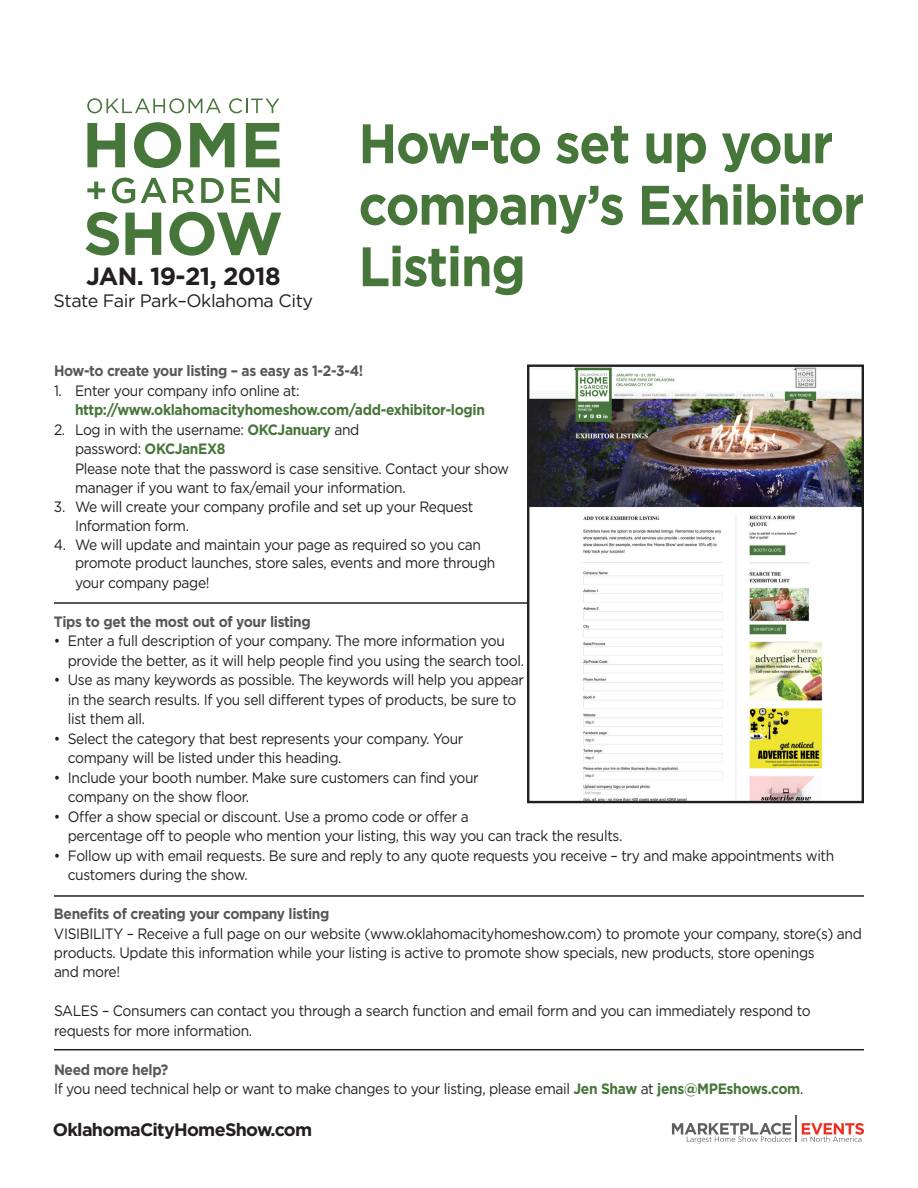
<style>
.page{position:relative;width:918px;height:1188px;background:#fff}
.page>*{position:absolute;margin:0;border:0;box-sizing:border-box;transform-origin:0 0}
.t1{font:700 55.5px/61.5px "Gotham";letter-spacing:-.025em;color:#47763a;scale:.92 1}
.t2{font:700 24.75px "Gotham";letter-spacing:-.025em;color:#231f20}
.t3{font:18px "Gotham";letter-spacing:-.025em;color:#231f20}
.t4{font:700 18px "Gotham";letter-spacing:-.04em;color:#231f20}
.t5{font:15px/19.5px "Gotham";letter-spacing:-.025em;color:#231f20;scale:.92 1}
.t6{font:700 15px "Gotham";letter-spacing:-.025em;color:#57585a;scale:.92 1}
.t7{font:700 15px "Gotham";letter-spacing:-.025em;color:#47763a;scale:.92 1}
.s1{font-weight:700;color:#47763a}
.s2{font-weight:700;color:#57585a}
</style>
<div class="page">
<hr style="left:54px;top:602px;width:494px;height:2px;background:#231f20">
<hr style="left:54px;top:895px;width:810px;height:2px;background:#231f20">
<hr style="left:54px;top:1049px;width:810px;height:1px;background:#231f20">
<svg style="left:672px;top:1115px;width:192px;height:28px"></svg>
<svg style="left:87px;top:98px;width:134px;height:15px"></svg>
<svg style="left:229px;top:98px;width:50px;height:15px"></svg>
<svg style="left:87px;top:123px;width:38px;height:44px"></svg>
<svg style="left:134px;top:122px;width:47px;height:46px"></svg>
<svg style="left:190px;top:123px;width:44px;height:44px"></svg>
<svg style="left:246px;top:123px;width:34px;height:44px"></svg>
<svg style="left:87px;top:182px;width:18px;height:17px"></svg>
<svg style="left:112px;top:178px;width:23px;height:25px"></svg>
<svg style="left:141px;top:178px;width:26px;height:25px"></svg>
<svg style="left:173px;top:178px;width:21px;height:25px"></svg>
<svg style="left:201px;top:178px;width:23px;height:25px"></svg>
<svg style="left:231px;top:178px;width:19px;height:25px"></svg>
<svg style="left:258px;top:178px;width:22px;height:25px"></svg>
<svg style="left:86px;top:212px;width:33px;height:44px"></svg>
<svg style="left:125px;top:213px;width:36px;height:42px"></svg>
<svg style="left:169px;top:212px;width:112px;height:44px"></svg>
<img style="left:530px;top:367px;width:331px;height:433px">
<div style="left:527px;top:364px;width:337px;height:439px;border:2px solid #231f20"></div>
<h2 class="t2" style="left:86px;top:260px;width:196px">JAN. 19-21, 2018</h2>
<p class="t3" style="left:54px;top:289px;width:261px">State Fair Park–Oklahoma City</p>
<h1 class="t1" style="left:358px;top:112px;width:551px">How-to set up your company’s Exhibitor</h1>
<h1 class="t1" style="left:358px;top:235px;width:183px">Listing</h1>
<p class="t6" style="left:54px;top:361px;width:338px">How-to create your listing – as easy as 1-2-3-4!</p>
<p class="t5" style="left:54px;top:381px;width:268px">1. Enter your company info online at:</p>
<p class="t7" style="left:75px;top:400px;width:447px">http://www.oklahomacityhomeshow.com/add-exhibitor-login</p>
<p class="t5" style="left:75px;top:420px;width:473px;text-indent:-21px">2. Log in with the username: <span class="s1">OKCJanuary</span> and<br>password: <span class="s1">OKCJanEX8<br></span>Please note that the password is case sensitive. Contact your show manager if you want to fax/email your information.</p>
<p class="t5" style="left:75px;top:497px;width:435px;line-height:18.8px;text-indent:-21px">3. We will create your company profile and set up your Request<br>Information form.</p>
<p class="t5" style="left:75px;top:535px;width:459px;text-indent:-21px">4. We will update and maintain your page as required so you can promote product launches, store sales, events and more through your company page!</p>
<p class="t6" style="left:54px;top:612px;width:281px">Tips to get the most out of your listing</p>
<p class="t5" style="left:68px;top:631px;width:497px;text-indent:-14px">• Enter a full description of your company. The more information you provide the better, as it will help people find you using the search tool.</p>
<p class="t5" style="left:68px;top:670px;width:497px;text-indent:-14px">• Use as many keywords as possible. The keywords will help you appear in the search results. If you sell different types of products, be sure to list them all.</p>
<p class="t5" style="left:68px;top:729px;width:432px;text-indent:-14px">• Select the category that best represents your company. Your company will be listed under this heading.</p>
<p class="t5" style="left:68px;top:768px;width:448px;text-indent:-14px">• Include your booth number. Make sure customers can find your company on the show floor.</p>
<p class="t5" style="left:68px;top:807px;width:604px;text-indent:-14px">• Offer a show special or discount. Use a promo code or offer a<br>percentage off to people who mention your listing, this way you can track the results.</p>
<p class="t5" style="left:68px;top:846px;width:835px;text-indent:-14px">• Follow up with email requests. Be sure and reply to any quote requests you receive – try and make appointments with customers during the show.</p>
<p class="t6" style="left:54px;top:904px;width:301px">Benefits of creating your company listing</p>
<p class="t5" style="left:54px;top:924px;width:880px;line-height:19px">VISIBILITY – Receive a full page on our website (www.oklahomacityhomeshow.com) to promote your company, store(s) and products. Update this information while your listing is active to promote show specials, new products, store openings<br>and more!</p>
<p class="t5" style="left:54px;top:1001px;width:824px">SALES – Consumers can contact you through a search function and email form and you can immediately respond to requests for more information.</p>
<p class="t5" style="left:54px;top:1059px;width:816px"><span class="s2">Need more help?<br></span>If you need technical help or want to make changes to your listing, please email <span class="s1">Jen Shaw</span> at <span class="s1">jens@MPEshows.com</span>.</p>
<p class="t4" style="left:53px;top:1118px;width:261px">OklahomaCityHomeShow.com</p>
</div>
